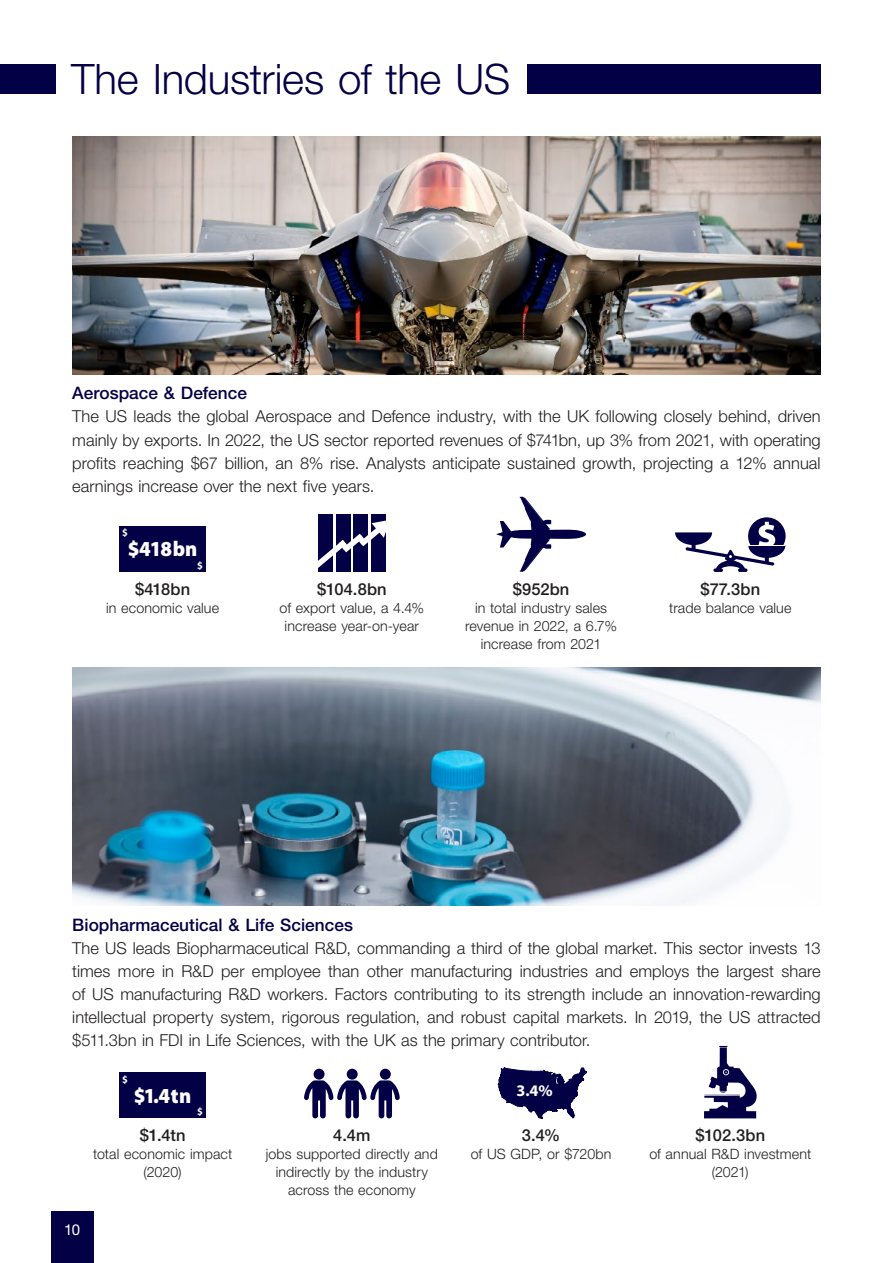
<style>
.page{position:relative;width:893px;height:1263px;background:#fff}
.page>*{position:absolute;margin:0;border:0;box-sizing:border-box;transform-origin:0 0}
.t1{font:300 42px "Helvetica Neue 45";letter-spacing:-.005em;color:#040045}
.t2{font:900 21.45px "Myriad Pro";letter-spacing:.01em;color:#fff;scale:.95 1}
.t3{font:500 17.25px "Helvetica Neue 65";color:#040045}
.t4{font:300 16.5px/23.1px "Helvetica Neue 45";color:#231f20;text-align:justify}
.t5{font:500 16.5px "Helvetica Neue 65";letter-spacing:.005em;color:#231f20}
.t6{font:700 16.2px "Myriad Pro";color:#fff}
.t7{font:15px "Helvetica Neue 55";color:#fff}
.t8{font:300 14.25px/18px "Helvetica Neue 45";letter-spacing:.01em;color:#231f20;text-align:center}
.t9{font:700 10.35px "Myriad Pro";color:#fff}
</style>
<div class="page">
<div style="left:51px;top:1212px;width:43px;height:51px;background:#040045"></div>
<div style="left:0;top:64px;width:55px;height:30px;background:#040045"></div>
<div style="left:527px;top:64px;width:294px;height:30px;background:#040045"></div>
<img style="left:72px;top:136px;width:749px;height:238px">
<img style="left:72px;top:668px;width:749px;height:238px">
<div style="left:318px;top:514px;width:15px;height:58px;background:#040045"></div>
<div style="left:354px;top:514px;width:14px;height:58px;background:#040045"></div>
<div style="left:336px;top:514px;width:14px;height:58px;background:#040045"></div>
<div style="left:371px;top:514px;width:15px;height:58px;background:#040045"></div>
<svg style="left:318px;top:520px;width:68px;height:49px"></svg>
<svg style="left:704px;top:1046px;width:53px;height:72px"></svg>
<div style="left:314px;top:1069px;width:11px;height:11px;background:#040045;border-radius:50%"></div>
<div style="left:347px;top:1069px;width:11px;height:11px;background:#040045;border-radius:50%"></div>
<div style="left:380px;top:1069px;width:11px;height:11px;background:#040045;border-radius:50%"></div>
<svg style="left:304px;top:1080px;width:96px;height:38px"></svg>
<div style="left:119px;top:526px;width:87px;height:46px;background:#040045"></div>
<svg style="left:496px;top:496px;width:90px;height:76px"></svg>
<svg style="left:498px;top:1068px;width:88px;height:50px"></svg>
<div style="left:119px;top:1072px;width:87px;height:46px;background:#040045"></div>
<svg style="left:675px;top:517px;width:111px;height:55px"></svg>
<hr style="left:748px;top:545px;width:37px;height:1px;background:#fff">
<p class="t1" style="left:71px;top:53px;width:441px">The Industries of the US</p>
<p class="t3" style="left:72px;top:383px;width:176px">Aerospace &amp; Defence</p>
<p class="t4" style="left:72px;top:405px;width:750px">The US leads the global Aerospace and Defence industry, with the UK following closely behind, driven mainly by exports. In 2022, the US sector reported revenues of $741bn, up 3% from 2021, with operating profits reaching $67 billion, an 8% rise. Analysts anticipate sustained growth, projecting a 12% annual earnings increase over the next five years.</p>
<p class="t9" style="left:122px;top:526px;width:7px">$</p>
<p class="t2" style="left:128px;top:534px;width:75px">$418bn</p>
<p class="t9" style="left:197px;top:559px;width:7px">$</p>
<p class="t5" style="left:135px;top:579px;width:57px">$418bn</p>
<p class="t8" style="left:106px;top:598px;width:115px">in economic value</p>
<p class="t5" style="left:317px;top:579px;width:71px">$104.8bn</p>
<p class="t8" style="left:279px;top:598px;width:146px">of export value, a 4.4% increase year-on-year</p>
<p class="t5" style="left:513px;top:579px;width:58px">$952bn</p>
<p class="t8" style="left:465px;top:598px;width:154px">in total industry sales revenue in 2022, a 6.7% increase from 2021</p>
<p class="t5" style="left:700px;top:579px;width:61px">$77.3bn</p>
<p class="t8" style="left:669px;top:598px;width:124px">trade balance value</p>
<p class="t3" style="left:72px;top:914px;width:282px">Biopharmaceutical &amp; Life Sciences</p>
<p class="t4" style="left:72px;top:936px;width:750px">The US leads Biopharmaceutical R&amp;D, commanding a third of the global market. This sector invests 13 times more in R&amp;D per employee than other manufacturing industries and employs the largest share of US manufacturing R&amp;D workers. Factors contributing to its strength include an innovation-rewarding intellectual property system, rigorous regulation, and robust capital markets. In 2019, the US attracted $511.3bn in FDI in Life Sciences, with the UK as the primary contributor.</p>
<p class="t9" style="left:122px;top:1072px;width:7px">$</p>
<p class="t2" style="left:134px;top:1081px;width:62px">$1.4tn</p>
<p class="t9" style="left:197px;top:1105px;width:7px">$</p>
<p class="t5" style="left:140px;top:1125px;width:47px">$1.4tn</p>
<p class="t8" style="left:93px;top:1144px;width:141px">total economic impact (2020)</p>
<p class="t7" style="left:64px;top:1221px;width:17px">10</p>
<p class="t5" style="left:333px;top:1125px;width:39px">4.4m</p>
<p class="t8" style="left:266px;top:1144px;width:174px">jobs supported directly and indirectly by the industry across the economy</p>
<p class="t6" style="left:516px;top:1080px;width:38px">3.4%</p>
<p class="t5" style="left:522px;top:1125px;width:40px">3.4%</p>
<p class="t8" style="left:471px;top:1144px;width:142px">of US GDP, or $720bn</p>
<p class="t5" style="left:695px;top:1125px;width:71px">$102.3bn</p>
<p class="t8" style="left:649px;top:1144px;width:163px">of annual R&amp;D investment (2021)</p>
</div>
